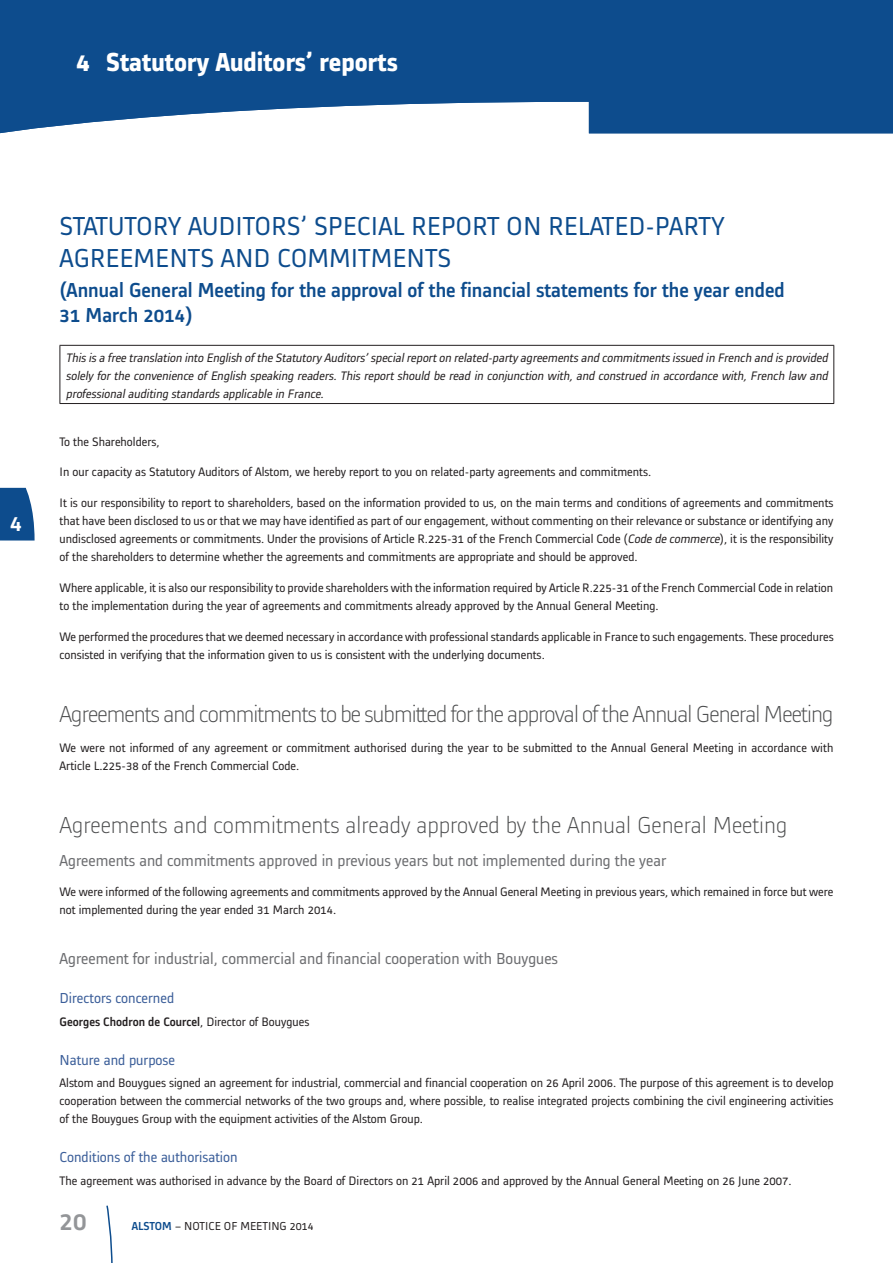
<style>
.page{position:relative;width:893px;height:1263px;background:#fff}
.page>*{position:absolute;margin:0;border:0;box-sizing:border-box;transform-origin:0 0}
.t1{font:27px/32.4px "Alstom";color:#0d4c8d}
.t2{font:700 27px "Alstom";color:#fff}
.t3{font:500 27px "Alstom";color:#939598}
.t4{font:300 24px "Alstom";letter-spacing:-.035em;color:#4b4c4d}
.t5{font:300 24px "Alstom";color:#4b4c4d}
.t6{font:500 24px "Alstom";color:#fff}
.t7{font:500 21px/25.2px "Alstom";color:#0d4c8d}
.t8{font:16.5px "Alstom";color:#6c6d70}
.t9{font:15px "Alstom";color:#3b5e99}
.t10{font:12.75px/18px "Alstom";color:#231f20}
.t11{font:italic 12.75px/18px "Alstom";color:#231f20;text-align:justify}
.t12{font:500 12.75px "Alstom";color:#231f20}
.t13{font:12px "Alstom";color:#231f20}
.s1{font-style:italic}
.s2{font-weight:400}
.s3{font-weight:500;color:#0d4c8d}
</style>
<div class="page">
<svg style="left:0;top:488px;width:35px;height:52px"></svg>
<svg style="left:106px;top:1205px;width:7px;height:58px"></svg>
<svg style="left:0;top:0;width:893px;height:134px;fill:#0d4c8d"></svg>
<hr style="left:60px;top:345px;width:774px;height:1px;background:#231f20">
<hr style="left:60px;top:346px;width:1px;height:57px;background:#231f20">
<hr style="left:833px;top:346px;width:1px;height:57px;background:#231f20">
<hr style="left:60px;top:403px;width:774px;height:1px;background:#231f20">
<h1 class="t2" style="left:77px;top:43px;width:323px">4 Statutory Auditors’ reports</h1>
<h2 class="t6" style="left:10px;top:507px;width:14px">4</h2>
<h1 class="t1" style="left:60px;top:207px;width:667px">STATUTORY AUDITORS’ SPECIAL REPORT ON RELATED-PARTY<br>AGREEMENTS AND COMMITMENTS</h1>
<h3 class="t7" style="left:60px;top:276px;width:727px">(Annual General Meeting for the approval of the financial statements for the year ended<br>31 March 2014)</h3>
<p class="t11" style="left:66px;top:347px;width:766px">Thisisa free translation into English of the Statutory Auditors’specialreporton related-party agreementsand commitmentsissued in French and isprovided solely for the convenience of English speaking readers. This report should be read in conjunction with, and construed in accordance with, French law and professionalauditing standardsapplicable in France.</p>
<p class="t10" style="left:60px;top:431px;width:102px">To the Shareholders,</p>
<p class="t10" style="left:60px;top:462px;width:593px">In our capacity as Statutory Auditors of Alstom, we hereby report to you on related-party agreements and commitments.</p>
<p class="t10" style="left:60px;top:493px;width:775px;text-align:justify">It is our responsibility to report to shareholders, based on the information provided to us, on the main terms and conditions of agreements and commitments that have been disclosed to us or that we may have identified as part of our engagement, without commenting on their relevance or substance or identifying any undisclosed agreements or commitments. Under the provisions of Article R.225-31 of the French Commercial Code (<span class="s1">Code de commerce</span>), it is the responsibility of the shareholders to determine whether the agreements and commitments are appropriate and should be approved.</p>
<p class="t10" style="left:60px;top:578px;width:775px">Where applicable, it is also our responsibility to provide shareholders with the information required by Article R.225-31 of the French Commercial Code in relation to the implementation during the year of agreements and commitments already approved by the Annual General Meeting.</p>
<p class="t10" style="left:60px;top:626px;width:776px">We performed the procedures that we deemed necessary in accordance with professional standards applicable in France to such engagements. These procedures consisted in verifying that the information given to us is consistent with the underlying documents.</p>
<h2 class="t4" style="left:60px;top:697px;width:775px">Agreements and commitments to be submitted for the approval of the Annual General Meeting</h2>
<p class="t10" style="left:60px;top:738px;width:775px">We were not informed of any agreement or commitment authorised during the year to be submitted to the Annual General Meeting in accordance with<br>Article L.225-38 of the French Commercial Code.</p>
<h2 class="t5" style="left:60px;top:808px;width:729px">Agreements and commitments already approved by the Annual General Meeting</h2>
<p class="t8" style="left:60px;top:849px;width:608px">Agreements and commitments approved in previous years but not implemented during the year</p>
<p class="t10" style="left:60px;top:882px;width:775px">We were informed of the following agreements and commitments approved by the Annual General Meeting in previous years, which remained in force but were not implemented during the year ended 31 March 2014.</p>
<p class="t8" style="left:60px;top:947px;width:500px">Agreement for industrial, commercial and financial cooperation with Bouygues</p>
<p class="t9" style="left:60px;top:988px;width:116px">Directors concerned</p>
<p class="t12" style="left:60px;top:1012px;width:251px">Georges Chodron de Courcel<span class="s2">, Director of Bouygues</span></p>
<p class="t9" style="left:60px;top:1049px;width:117px">Nature and purpose</p>
<p class="t10" style="left:60px;top:1073px;width:775px;text-align:justify">Alstom and Bouygues signed an agreement for industrial, commercial and financial cooperation on 26 April 2006. The purpose of this agreement is to develop cooperation between the commercial networks of the two groups and, where possible, to realise integrated projects combining the civil engineering activities of the Bouygues Group with the equipment activities of the Alstom Group.</p>
<p class="t9" style="left:60px;top:1147px;width:180px">Conditions of the authorisation</p>
<p class="t10" style="left:60px;top:1170px;width:734px">The agreement was authorised in advance by the Board of Directors on 21 April 2006 and approved by the Annual General Meeting on 26 June 2007.</p>
<h1 class="t3" style="left:60px;top:1202px;width:28px">20</h1>
<p class="t13" style="left:132px;top:1218px;width:183px"><span class="s3">ALSTOM</span> – NOTICE OF MEETING 2014</p>
</div>
